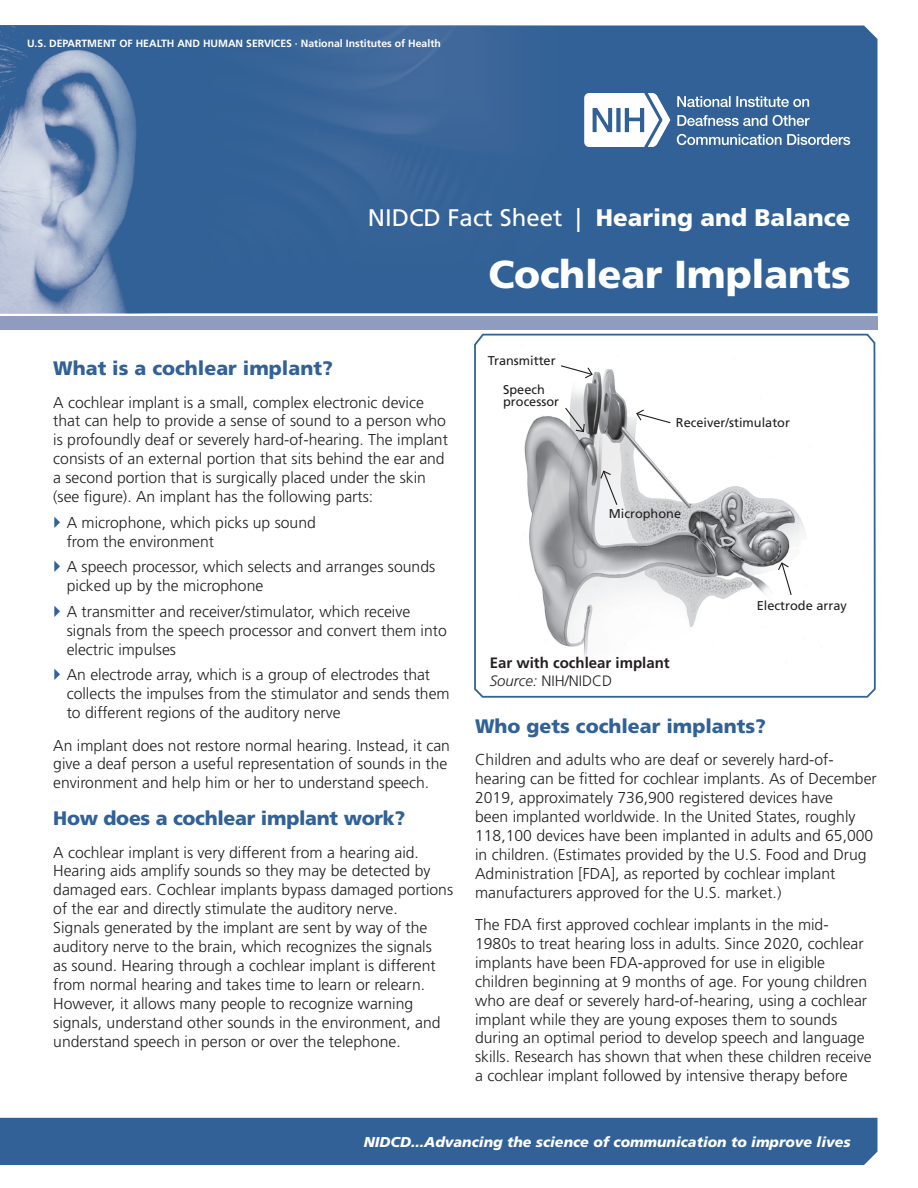
<style>
.page{position:relative;width:918px;height:1188px;background:#fff}
.page>*{position:absolute;margin:0;border:0;box-sizing:border-box;transform-origin:0 0}
.t1{font:900 39px "Frutiger LT Std";letter-spacing:-.005em;color:#fff}
.t2{font:900 24px "Frutiger LT Std";color:#fff}
.t3{font:900 19.5px "Frutiger LT Std";color:#316196}
.t4{font:300 15.75px/18.9px "Frutiger LT Std";color:#231f20}
.t5{font:700 15px/18px "Frutiger LT Std";color:#231f20}
.t6{font:italic 900 14.25px "Frutiger LT Std";color:#fff}
.t7{font:12.75px/12px "Frutiger LT Std";color:#231f20}
.t8{font:700 10.5px "Frutiger LT Std";color:#fff}
.s1{font-weight:400}
.s2{font-weight:300;font-style:italic}
.s3{font-weight:300}
</style>
<div class="page">
<div style="left:0;top:1118px;width:878px;height:47px;background:#316196"></div>
<div style="left:609px;top:26px;width:269px;height:287px;background:#316196"></div>
<img style="left:0;top:26px;width:134px;height:287px">
<img style="left:134px;top:26px;width:475px;height:288px">
<svg style="left:474px;top:333px;width:402px;height:365px"></svg>
<svg style="left:560px;top:364px;width:34px;height:15px"></svg>
<svg style="left:599px;top:470px;width:19px;height:36px"></svg>
<svg style="left:777px;top:561px;width:16px;height:35px"></svg>
<svg style="left:564px;top:407px;width:21px;height:26px"></svg>
<svg style="left:635px;top:409px;width:37px;height:15px"></svg>
<div style="left:0;top:316px;width:877px;height:14px;background:#8f9cbf"></div>
<svg style="left:584px;top:93px;width:86px;height:54px"></svg>
<svg style="left:677px;top:134px;width:173px;height:11px"></svg>
<svg style="left:677px;top:115px;width:133px;height:11px"></svg>
<svg style="left:677px;top:96px;width:132px;height:11px"></svg>
<p class="t8" style="left:27px;top:37px;width:415px">U.S. DEPARTMENT OF HEALTH AND HUMAN SERVICES ∙ National Institutes of Health</p>
<p class="t2" style="left:368px;top:203px;width:484px"><span class="s1">NIDCD Fact Sheet |</span> Hearing and Balance</p>
<h1 class="t1" style="left:488px;top:251px;width:364px">Cochlear Implants</h1>
<h2 class="t3" style="left:53px;top:357px;width:281px">What is a cochlear implant?</h2>
<p class="t4" style="left:53px;top:393px;width:396px">A cochlear implant is a small, complex electronic device that can help to provide a sense of sound to a person who is profoundly deaf or severely hard-of-hearing. The implant consists of an external portion that sits behind the ear and a second portion that is surgically placed under the skin (see figure). An implant has the following parts:</p>
<p class="t4" style="left:67px;top:513px;width:251px">A microphone, which picks up sound from the environment</p>
<p class="t4" style="left:67px;top:558px;width:370px">A speech processor, which selects and arranges sounds picked up by the microphone</p>
<p class="t4" style="left:67px;top:602px;width:382px">A transmitter and receiver/stimulator, which receive signals from the speech processor and convert them into electric impulses</p>
<p class="t4" style="left:67px;top:666px;width:384px">An electrode array, which is a group of electrodes that collects the impulses from the stimulator and sends them to different regions of the auditory nerve</p>
<p class="t4" style="left:53px;top:736px;width:398px">An implant does not restore normal hearing. Instead, it can give a deaf person a useful representation of sounds in the environment and help him or her to understand speech.</p>
<h2 class="t3" style="left:53px;top:807px;width:354px">How does a cochlear implant work?</h2>
<p class="t4" style="left:53px;top:843px;width:401px">A cochlear implant is very different from a hearing aid.<br>Hearing aids amplify sounds so they may be detected by damaged ears. Cochlear implants bypass damaged portions of the ear and directly stimulate the auditory nerve.<br>Signals generated by the implant are sent by way of the auditory nerve to the brain, which recognizes the signals<br>as sound. Hearing through a cochlear implant is different from normal hearing and takes time to learn or relearn.<br>However, it allows many people to recognize warning signals, understand other sounds in the environment, and understand speech in person or over the telephone.</p>
<p class="t7" style="left:488px;top:355px;width:69px">Transmitter</p>
<p class="t7" style="left:503px;top:384px;width:57px">Speech processor</p>
<p class="t7" style="left:676px;top:416px;width:116px">Receiver/stimulator</p>
<p class="t7" style="left:609px;top:508px;width:74px">Microphone</p>
<p class="t7" style="left:757px;top:599px;width:91px">Electrode array</p>
<p class="t5" style="left:490px;top:654px;width:182px">Ear with cochlear implant<br><span class="s2">Source:</span> <span class="s3">NIH/NIDCD</span></p>
<h2 class="t3" style="left:475px;top:714px;width:293px">Who gets cochlear implants?</h2>
<p class="t4" style="left:475px;top:751px;width:403px">Children and adults who are deaf or severely hard-of&shy;hearing can be fitted for cochlear implants. As of December 2019, approximately 736,900 registered devices have<br>been implanted worldwide. In the United States, roughly 118,100 devices have been implanted in adults and 65,000 in children. (Estimates provided by the U.S. Food and Drug Administration [FDA], as reported by cochlear implant manufacturers approved for the U.S. market.)</p>
<p class="t4" style="left:475px;top:915px;width:398px">The FDA first approved cochlear implants in the mid-1980s to treat hearing loss in adults. Since 2020, cochlear implants have been FDA-approved for use in eligible children beginning at 9 months of age. For young children who are deaf or severely hard-of-hearing, using a cochlear implant while they are young exposes them to sounds during an optimal period to develop speech and language skills. Research has shown that when these children receive a cochlear implant followed by intensive therapy before</p>
<p class="t6" style="left:364px;top:1133px;width:488px">NIDCD...Advancing the science of communication to improve lives</p>
</div>
